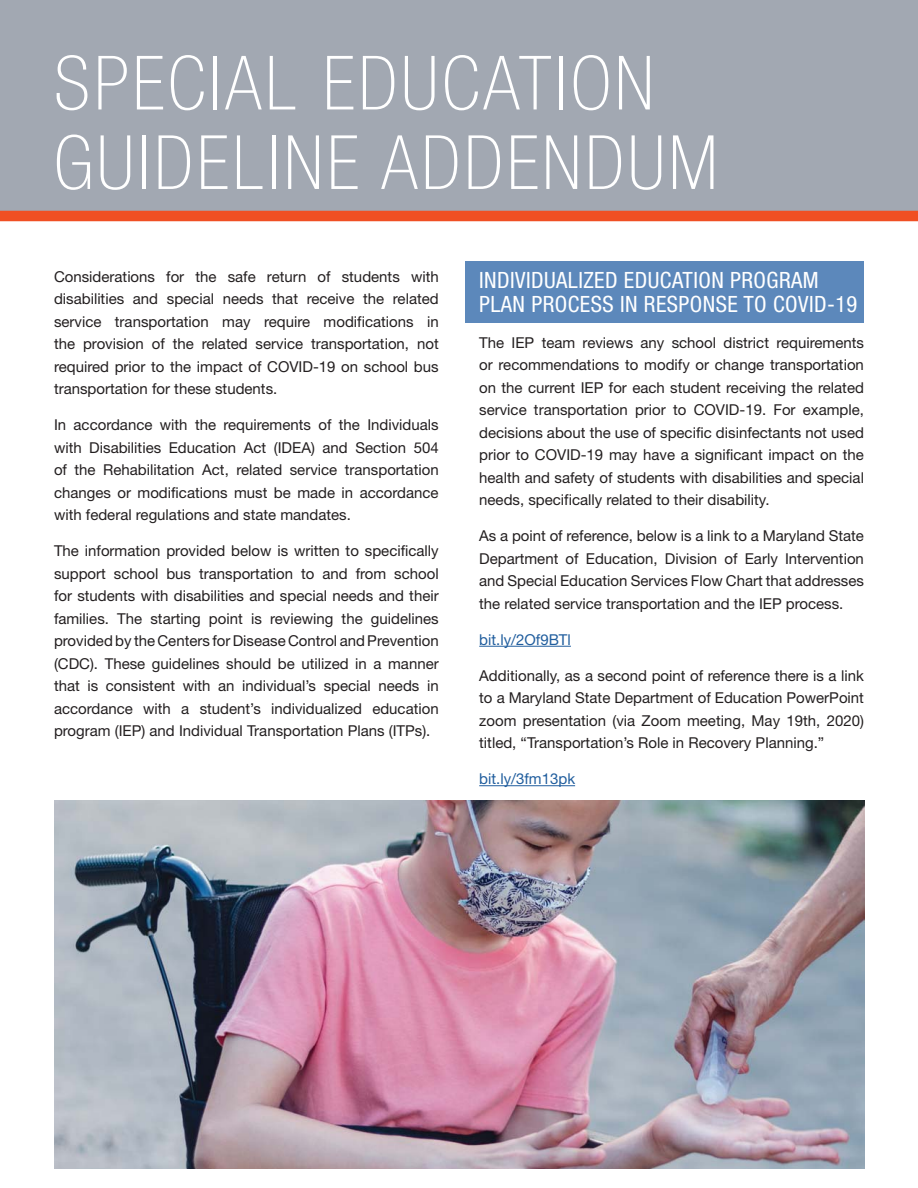
<style>
.page{position:relative;width:918px;height:1188px;background:#fff}
.page>*{position:absolute;margin:0;border:0;box-sizing:border-box;transform-origin:0 0}
.t1{font:100 condensed 75px/79.5px "Helvetica Neue";letter-spacing:.05em;color:#fff}
.t2{font:condensed 22.5px/24px "Helvetica Neue";letter-spacing:.02em;color:#fff}
.t3{font:15px/22.5px "Helvetica Neue";color:#231f20;text-align:justify}
.t4{font:15px "Helvetica Neue";color:#215e9e}
</style>
<div class="page">
<div style="left:0;top:0;width:918px;height:216px;background:#a2a8b2"></div>
<div style="left:0;top:211px;width:918px;height:10px;background:#f04f23"></div>
<div style="left:466px;top:261px;width:398px;height:62px;background:#5c88bb"></div>
<hr style="left:479px;top:646px;width:92px;height:1px;background:#215e9e">
<hr style="left:479px;top:785px;width:96px;height:1px;background:#215e9e">
<img style="left:54px;top:801px;width:810px;height:368px">
<h1 class="t1" style="left:54px;top:50px;width:665px">SPECIAL EDUCATION<br>GUIDELINE ADDENDUM</h1>
<p class="t3" style="left:54px;top:267px;width:386px">Considerations for the safe return of students with disabilities and special needs that receive the related service transportation may require modifications in the provision of the related service transportation, not required prior to the impact of COVID-19 on school bus transportation for these students.</p>
<p class="t3" style="left:54px;top:415px;width:386px">In accordance with the requirements of the Individuals with Disabilities Education Act (IDEA) and Section 504 of the Rehabilitation Act, related service transportation changes or modifications must be made in accordance with federal regulations and state mandates.</p>
<p class="t3" style="left:54px;top:541px;width:386px">The information provided below is written to specifically support school bus transportation to and from school for students with disabilities and special needs and their families. The starting point is reviewing the guidelines provided by the Centers for Disease Control and Prevention (CDC). These guidelines should be utilized in a manner that is consistent with an individual’s special needs in accordance with a student’s individualized education program (IEP) and Individual Transportation Plans (ITPs).</p>
<h2 class="t2" style="left:479px;top:270px;width:380px">INDIVIDUALIZED EDUCATION PROGRAM<br>PLAN PROCESS IN RESPONSE TO COVID-19</h2>
<p class="t3" style="left:479px;top:333px;width:386px">The IEP team reviews any school district requirements or recommendations to modify or change transportation on the current IEP for each student receiving the related service transportation prior to COVID-19. For example, decisions about the use of specific disinfectants not used prior to COVID-19 may have a significant impact on the health and safety of students with disabilities and special needs, specifically related to their disability.</p>
<p class="t3" style="left:479px;top:526px;width:386px">As a point of reference, below is a link to a Maryland State Department of Education, Division of Early Intervention and Special Education Services Flow Chart that addresses the related service transportation and the IEP process.</p>
<p class="t4" style="left:479px;top:634px;width:93px">bit.ly/2Of9BTl</p>
<p class="t3" style="left:479px;top:666px;width:386px">Additionally, as a second point of reference there is a link to a Maryland State Department of Education PowerPoint zoom presentation (via Zoom meeting, May 19th, 2020) titled, “Transportation’s Role in Recovery Planning.”</p>
<p class="t4" style="left:479px;top:774px;width:97px">bit.ly/3fm13pk</p>
</div>
